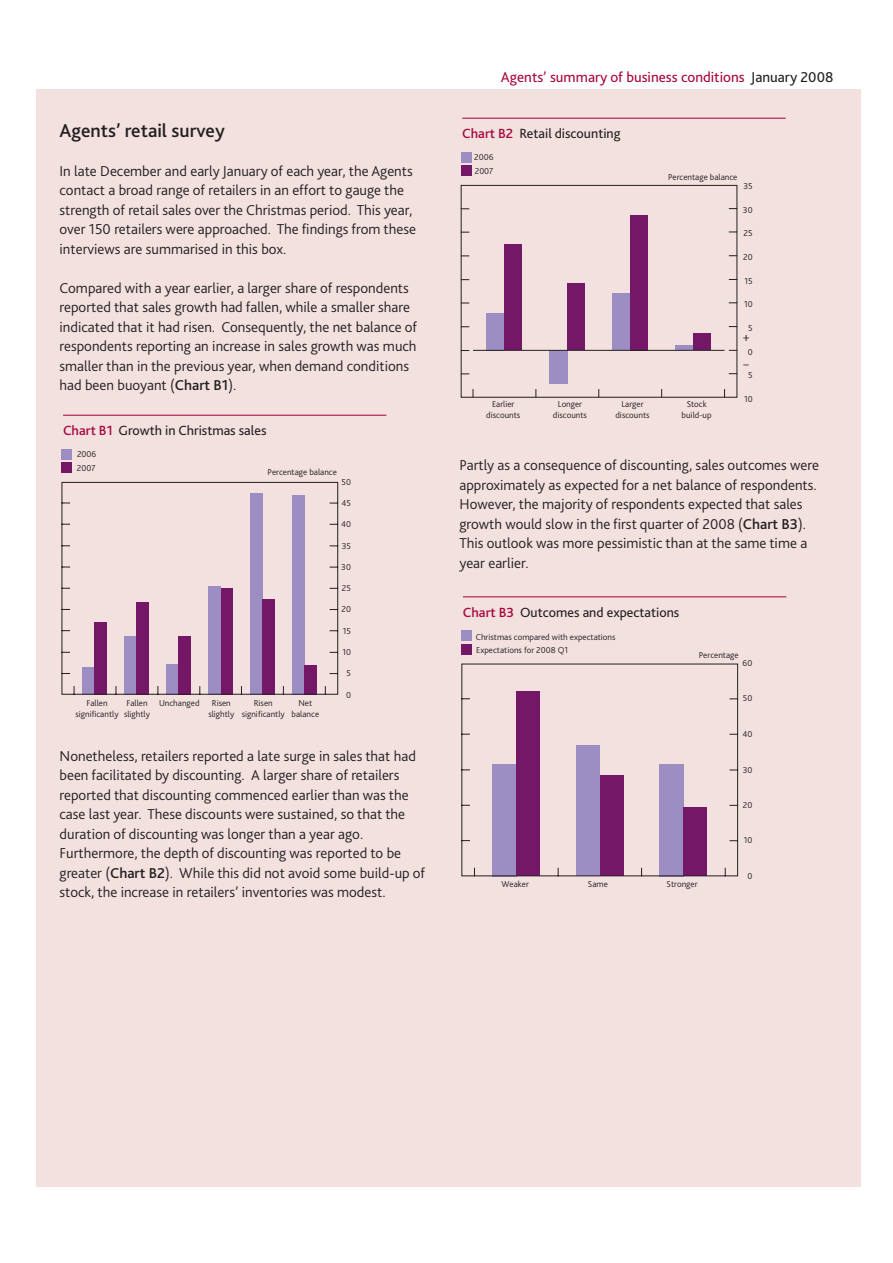
<style>
.page{position:relative;width:893px;height:1263px;background:#fff}
.page>*{position:absolute;margin:0;border:0;box-sizing:border-box;transform-origin:0 0}
.t1{font:500 19.5px "Bliss 2";color:#231f20}
.t2{font:300 15px/19.5px "Bliss 2";color:#231f20}
.t3{font:15px "Bliss 2";color:#a80840}
.t4{font:13.95px "Bliss 2";color:#231f20}
.t5{font:300 12px "Bliss 2";color:#231f20}
.t6{font:300 9px/10.8px "Bliss 2";color:#231f20;text-align:center}
.s1{font-weight:500}
.s2{font-weight:500;color:#a80840}
.s3{color:#231f20}
</style>
<div class="page">
<div style="left:36px;top:89px;width:824px;height:1097px;background:#f3e1e0"></div>
<div style="left:62px;top:449px;width:10px;height:11px;background:#9c8dc3"></div>
<div style="left:62px;top:463px;width:10px;height:10px;background:#731766"></div>
<svg style="left:62px;top:482px;width:277px;height:213px"></svg>
<hr style="left:63px;top:415px;width:323px;height:1px;background:#a80840">
<div style="left:461px;top:152px;width:10px;height:11px;background:#9c8dc3"></div>
<div style="left:461px;top:166px;width:10px;height:10px;background:#731766"></div>
<div style="left:461px;top:185px;width:276px;height:213px;border:1px solid #231f20"></div>
<div style="left:486px;top:313px;width:18px;height:37px;background:#9c8dc3"></div>
<div style="left:549px;top:350px;width:18px;height:33px;background:#9c8dc3"></div>
<div style="left:612px;top:294px;width:18px;height:56px;background:#9c8dc3"></div>
<svg style="left:675px;top:346px;width:18px;height:4px"></svg>
<div style="left:504px;top:244px;width:18px;height:106px;background:#731766"></div>
<div style="left:567px;top:284px;width:18px;height:66px;background:#731766"></div>
<div style="left:630px;top:215px;width:18px;height:135px;background:#731766"></div>
<div style="left:693px;top:333px;width:18px;height:17px;background:#731766"></div>
<hr style="left:473px;top:350px;width:251px;height:1px;background:#231f20">
<hr style="left:462px;top:118px;width:323px;height:1px;background:#a80840">
<div style="left:461px;top:631px;width:11px;height:10px;background:#9c8dc3"></div>
<div style="left:461px;top:644px;width:11px;height:11px;background:#731766"></div>
<svg style="left:461px;top:663px;width:277px;height:214px"></svg>
<hr style="left:463px;top:596px;width:323px;height:1px;background:#a80840">
<h1 class="t1" style="left:60px;top:123px;width:167px">Agents’ retail survey</h1>
<p class="t2" style="left:60px;top:162px;width:358px">In late December and early January of each year, the Agents contact a broad range of retailers in an effort to gauge the strength of retail sales over the Christmas period. This year, over 150 retailers were approached. The findings from these interviews are summarised in this box.</p>
<p class="t2" style="left:60px;top:279px;width:359px">Compared with a year earlier, a larger share of respondents reported that sales growth had fallen, while a smaller share indicated that it had risen. Consequently, the net balance of respondents reporting an increase in sales growth was much smaller than in the previous year, when demand conditions had been buoyant (<span class="s1">Chart B1</span>).</p>
<p class="t4" style="left:63px;top:425px;width:205px"><span class="s2">Chart B1</span> Growth in Christmas sales</p>
<p class="t6" style="left:77px;top:448px;width:21px;line-height:13.8px;text-align:left">2006<br>2007</p>
<p class="t6" style="left:267px;top:467px;width:71px">Percentage balance</p>
<p class="t6" style="left:341px;top:477px;width:11px">50</p>
<p class="t6" style="left:341px;top:498px;width:11px">45</p>
<p class="t6" style="left:341px;top:520px;width:11px">40</p>
<p class="t6" style="left:342px;top:541px;width:11px">35</p>
<p class="t6" style="left:341px;top:562px;width:11px">30</p>
<p class="t6" style="left:342px;top:584px;width:11px">25</p>
<p class="t6" style="left:341px;top:605px;width:11px">20</p>
<p class="t6" style="left:343px;top:626px;width:10px">15</p>
<p class="t6" style="left:342px;top:648px;width:10px">10</p>
<p class="t6" style="left:346px;top:669px;width:6px">5</p>
<p class="t6" style="left:346px;top:690px;width:6px">0</p>
<p class="t6" style="left:75px;top:699px;width:45px">Fallen significantly</p>
<p class="t6" style="left:124px;top:699px;width:27px;text-align:left">Fallen slightly</p>
<p class="t6" style="left:159px;top:699px;width:42px">Unchanged</p>
<p class="t6" style="left:208px;top:699px;width:27px">Risen slightly</p>
<p class="t6" style="left:242px;top:699px;width:45px">Risen significantly</p>
<p class="t6" style="left:291px;top:699px;width:29px">Net balance</p>
<p class="t2" style="left:60px;top:747px;width:367px">Nonetheless, retailers reported a late surge in sales that had been facilitated by discounting. A larger share of retailers reported that discounting commenced earlier than was the case last year. These discounts were sustained, so that the duration of discounting was longer than a year ago.<br>Furthermore, the depth of discounting was reported to be greater (<span class="s1">Chart B2</span>). While this did not avoid some build-up of stock, the increase in retailers’ inventories was modest.</p>
<p class="t3" style="left:501px;top:71px;width:334px">Agents’ summary of business conditions <span class="s3">January 2008</span></p>
<p class="t4" style="left:462px;top:128px;width:160px"><span class="s2">Chart B2</span> Retail discounting</p>
<p class="t6" style="left:474px;top:151px;width:21px;line-height:13.8px;text-align:left">2006<br>2007</p>
<p class="t6" style="left:668px;top:172px;width:71px">Percentage balance</p>
<p class="t6" style="left:743px;top:182px;width:11px">35</p>
<p class="t6" style="left:743px;top:205px;width:11px">30</p>
<p class="t6" style="left:743px;top:229px;width:11px">25</p>
<p class="t6" style="left:743px;top:253px;width:11px">20</p>
<p class="t6" style="left:744px;top:276px;width:10px">15</p>
<p class="t6" style="left:744px;top:300px;width:10px">10</p>
<p class="t6" style="left:748px;top:323px;width:6px">5</p>
<p class="t5" style="left:743px;top:333px;width:8px">+</p>
<p class="t5" style="left:743px;top:359px;width:7px">–</p>
<p class="t6" style="left:747px;top:347px;width:6px">0</p>
<p class="t6" style="left:748px;top:371px;width:6px">5</p>
<p class="t6" style="left:486px;top:399px;width:36px">Earlier discounts</p>
<p class="t6" style="left:553px;top:399px;width:36px">Longer discounts</p>
<p class="t6" style="left:615px;top:399px;width:36px">Larger discounts</p>
<p class="t6" style="left:681px;top:399px;width:32px">Stock build-up</p>
<p class="t6" style="left:744px;top:394px;width:10px">10</p>
<p class="t2" style="left:459px;top:457px;width:361px">Partly as a consequence of discounting, sales outcomes were approximately as expected for a net balance of respondents.<br>However, the majority of respondents expected that sales growth would slow in the first quarter of 2008 (<span class="s1">Chart B3</span>).<br>This outlook was more pessimistic than at the same time a year earlier.</p>
<p class="t4" style="left:463px;top:606px;width:218px"><span class="s2">Chart B3</span> Outcomes and expectations</p>
<p class="t6" style="left:475px;top:632px;width:141px;line-height:12.5px;text-align:left">Christmas compared with expectations<br>Expectations for 2008 Q1</p>
<p class="t6" style="left:698px;top:650px;width:41px">Percentage</p>
<p class="t6" style="left:742px;top:658px;width:11px">60</p>
<p class="t6" style="left:742px;top:694px;width:11px">50</p>
<p class="t6" style="left:742px;top:729px;width:11px">40</p>
<p class="t6" style="left:742px;top:765px;width:11px">30</p>
<p class="t6" style="left:742px;top:800px;width:11px">20</p>
<p class="t6" style="left:743px;top:836px;width:10px">10</p>
<p class="t6" style="left:747px;top:871px;width:6px">0</p>
<p class="t6" style="left:501px;top:880px;width:29px">Weaker</p>
<p class="t6" style="left:588px;top:880px;width:21px">Same</p>
<p class="t6" style="left:666px;top:880px;width:32px">Stronger</p>
</div>
